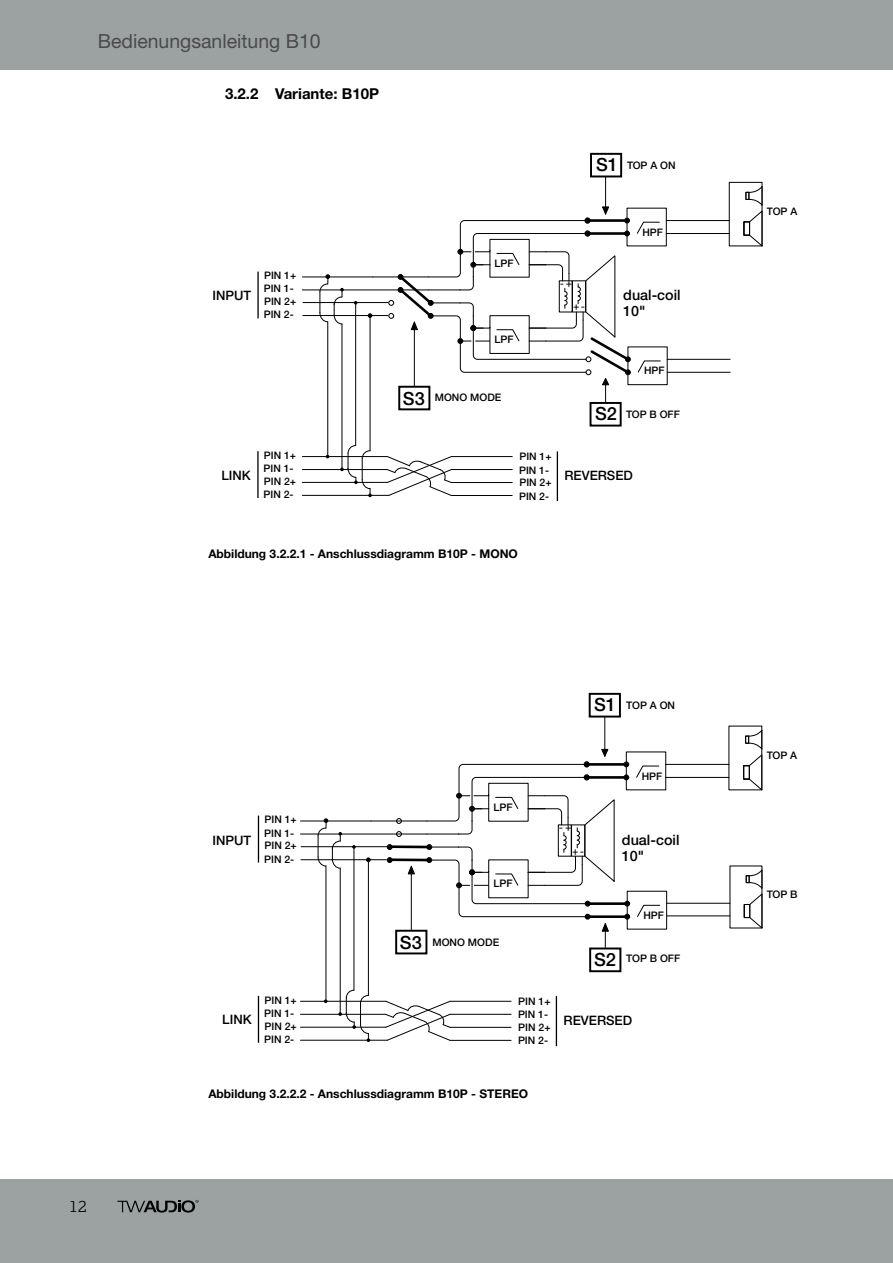
<style>
.page{position:relative;width:893px;height:1263px;background:#fff}
.page>*{position:absolute;margin:0;border:0;box-sizing:border-box;transform-origin:0 0}
.t1{font:19.5px "Helvetica Neue LT Std";color:#4a4a49}
.t2{font:700 18.15px "Helvetica";color:#000}
.t3{font:300 16.5px "Lexia";color:#000}
.t4{font:700 15px "Helvetica Neue LT Std";color:#000}
.t5{font:700 14.4px/16.4px "Helvetica";color:#000}
.t6{font:700 13.05px "Helvetica";color:#000}
.t7{font:700 12.9px "Helvetica";color:#000}
.t8{font:700 12px "Helvetica Neue LT Std";color:#000}
.t9{font:11.1px "Arial";color:#000}
.t10{font:700 10.35px "Helvetica";color:#000}
</style>
<div class="page">
<div style="left:0;top:0;width:893px;height:69px;background:#9ca1a2"></div>
<div style="left:0;top:1179px;width:893px;height:84px;background:#9ca1a2"></div>
<svg style="left:117px;top:1200px;width:81px;height:12px"></svg>
<hr style="left:257px;top:272px;width:2px;height:46px;background:#000">
<svg style="left:743px;top:186px;width:20px;height:61px"></svg>
<div style="left:729px;top:182px;width:33px;height:64px;border:1px solid #000"></div>
<hr style="left:666px;top:220px;width:63px;height:1px;background:#000">
<hr style="left:666px;top:233px;width:63px;height:1px;background:#000">
<hr style="left:302px;top:290px;width:126px;height:1px;background:#000">
<hr style="left:373px;top:277px;width:55px;height:1px;background:#000">
<hr style="left:302px;top:277px;width:71px;height:1px;background:#000">
<hr style="left:303px;top:302px;width:85px;height:1px;background:#000">
<hr style="left:303px;top:315px;width:85px;height:1px;background:#000">
<hr style="left:667px;top:359px;width:63px;height:1px;background:#000">
<hr style="left:667px;top:372px;width:63px;height:1px;background:#000">
<svg style="left:388px;top:206px;width:280px;height:197px"></svg>
<div style="left:398px;top:386px;width:32px;height:24px;border:2px solid #000"></div>
<hr style="left:257px;top:451px;width:2px;height:47px;background:#000">
<hr style="left:302px;top:456px;width:85px;height:1px;background:#000">
<hr style="left:302px;top:469px;width:85px;height:1px;background:#000">
<hr style="left:302px;top:482px;width:85px;height:1px;background:#000">
<hr style="left:302px;top:495px;width:87px;height:1px;background:#000">
<hr style="left:557px;top:451px;width:1px;height:50px;background:#000">
<hr style="left:451px;top:456px;width:61px;height:1px;background:#000">
<hr style="left:451px;top:469px;width:61px;height:1px;background:#000">
<hr style="left:451px;top:482px;width:61px;height:1px;background:#000">
<hr style="left:451px;top:495px;width:61px;height:1px;background:#000">
<hr style="left:327px;top:322px;width:1px;height:135px;background:#000">
<hr style="left:342px;top:324px;width:1px;height:145px;background:#000">
<hr style="left:355px;top:302px;width:1px;height:144px;background:#000">
<hr style="left:370px;top:316px;width:1px;height:135px;background:#000">
<svg style="left:368px;top:313px;width:4px;height:5px"></svg>
<svg style="left:319px;top:274px;width:25px;height:51px"></svg>
<svg style="left:340px;top:445px;width:32px;height:52px"></svg>
<svg style="left:386px;top:456px;width:66px;height:40px"></svg>
<hr style="left:605px;top:176px;width:1px;height:31px;background:#000">
<div style="left:590px;top:402px;width:32px;height:25px;border:2px solid #000"></div>
<div style="left:590px;top:153px;width:32px;height:24px;border:2px solid #000"></div>
<svg style="left:744px;top:869px;width:19px;height:60px"></svg>
<div style="left:730px;top:866px;width:32px;height:62px;border:1px solid #000"></div>
<hr style="left:667px;top:903px;width:63px;height:1px;background:#000">
<hr style="left:667px;top:915px;width:63px;height:1px;background:#000">
<hr style="left:258px;top:815px;width:1px;height:47px;background:#000">
<svg style="left:743px;top:729px;width:20px;height:62px"></svg>
<div style="left:729px;top:726px;width:33px;height:64px;border:1px solid #000"></div>
<hr style="left:666px;top:764px;width:63px;height:1px;background:#000">
<hr style="left:666px;top:777px;width:63px;height:1px;background:#000">
<hr style="left:300px;top:834px;width:127px;height:1px;background:#000">
<hr style="left:371px;top:821px;width:56px;height:1px;background:#000">
<hr style="left:300px;top:821px;width:71px;height:1px;background:#000">
<hr style="left:301px;top:846px;width:86px;height:1px;background:#000">
<hr style="left:301px;top:859px;width:85px;height:1px;background:#000">
<hr style="left:390px;top:845px;width:39px;height:3px;background:#000">
<svg style="left:396px;top:818px;width:6px;height:6px"></svg>
<svg style="left:396px;top:831px;width:6px;height:6px"></svg>
<hr style="left:411px;top:874px;width:1px;height:57px;background:#000">
<svg style="left:407px;top:865px;width:8px;height:9px"></svg>
<hr style="left:390px;top:858px;width:39px;height:3px;background:#000">
<svg style="left:624px;top:751px;width:42px;height:39px"></svg>
<hr style="left:587px;top:763px;width:37px;height:3px;background:#000">
<hr style="left:587px;top:776px;width:39px;height:3px;background:#000">
<hr style="left:588px;top:902px;width:39px;height:3px;background:#000">
<hr style="left:588px;top:915px;width:39px;height:3px;background:#000">
<svg style="left:387px;top:844px;width:5px;height:6px"></svg>
<svg style="left:387px;top:857px;width:5px;height:6px"></svg>
<svg style="left:624px;top:890px;width:43px;height:40px"></svg>
<hr style="left:258px;top:996px;width:1px;height:47px;background:#000">
<hr style="left:300px;top:1001px;width:86px;height:1px;background:#000">
<hr style="left:300px;top:1014px;width:85px;height:1px;background:#000">
<hr style="left:300px;top:1027px;width:86px;height:1px;background:#000">
<hr style="left:300px;top:1040px;width:87px;height:1px;background:#000">
<hr style="left:556px;top:996px;width:1px;height:50px;background:#000">
<hr style="left:450px;top:1001px;width:61px;height:1px;background:#000">
<hr style="left:450px;top:1014px;width:61px;height:1px;background:#000">
<hr style="left:450px;top:1027px;width:61px;height:1px;background:#000">
<hr style="left:450px;top:1040px;width:61px;height:1px;background:#000">
<hr style="left:326px;top:866px;width:1px;height:135px;background:#000">
<hr style="left:340px;top:868px;width:1px;height:146px;background:#000">
<hr style="left:354px;top:846px;width:1px;height:144px;background:#000">
<hr style="left:368px;top:860px;width:1px;height:135px;background:#000">
<svg style="left:366px;top:858px;width:5px;height:4px"></svg>
<svg style="left:352px;top:845px;width:4px;height:4px"></svg>
<svg style="left:317px;top:818px;width:25px;height:51px"></svg>
<svg style="left:338px;top:989px;width:32px;height:53px"></svg>
<svg style="left:385px;top:1000px;width:66px;height:41px"></svg>
<svg style="left:426px;top:749px;width:189px;height:198px"></svg>
<hr style="left:604px;top:716px;width:1px;height:33px;background:#000">
<div style="left:395px;top:930px;width:32px;height:24px;border:2px solid #000"></div>
<div style="left:589px;top:693px;width:32px;height:24px;border:2px solid #000"></div>
<div style="left:589px;top:947px;width:32px;height:25px;border:2px solid #000"></div>
<h1 class="t1" style="left:98px;top:29px;width:224px">Bedienungsanleitung B10</h1>
<h3 class="t4" style="left:225px;top:84px;width:155px">3.2.2 Variante: B10P</h3>
<p class="t7" style="left:213px;top:288px;width:40px">INPUT</p>
<p class="t10" style="left:264px;top:269px;width:34px">PIN 1+</p>
<p class="t10" style="left:264px;top:308px;width:31px">PIN 2-</p>
<p class="t10" style="left:264px;top:282px;width:31px">PIN 1-</p>
<p class="t10" style="left:264px;top:295px;width:34px">PIN 2+</p>
<p class="t10" style="left:495px;top:257px;width:21px">LPF</p>
<p class="t10" style="left:495px;top:333px;width:21px">LPF</p>
<h2 class="t2" style="left:403px;top:387px;width:23px">S3</h2>
<p class="t10" style="left:435px;top:391px;width:68px">MONO MODE</p>
<h2 class="t2" style="left:596px;top:154px;width:23px">S1</h2>
<p class="t10" style="left:627px;top:159px;width:50px">TOP A ON</p>
<p class="t9" style="left:560px;top:277px;width:14px">-+</p>
<p class="t9" style="left:573px;top:300px;width:13px">+-</p>
<p class="t10" style="left:642px;top:226px;width:22px">HPF</p>
<h3 class="t5" style="left:623px;top:287px;width:59px">dual-coil<br>10"</h3>
<p class="t10" style="left:644px;top:364px;width:22px">HPF</p>
<h2 class="t2" style="left:595px;top:403px;width:23px">S2</h2>
<p class="t10" style="left:626px;top:408px;width:55px">TOP B OFF</p>
<p class="t10" style="left:264px;top:449px;width:34px">PIN 1+</p>
<p class="t10" style="left:264px;top:488px;width:31px">PIN 2-</p>
<p class="t10" style="left:519px;top:450px;width:34px">PIN 1+</p>
<p class="t10" style="left:519px;top:489px;width:31px">PIN 2-</p>
<p class="t10" style="left:264px;top:462px;width:31px">PIN 1-</p>
<p class="t10" style="left:519px;top:464px;width:31px">PIN 1-</p>
<p class="t7" style="left:221px;top:467px;width:31px">LINK</p>
<p class="t7" style="left:564px;top:467px;width:70px">REVERSED</p>
<p class="t10" style="left:264px;top:475px;width:34px">PIN 2+</p>
<p class="t10" style="left:519px;top:476px;width:34px">PIN 2+</p>
<p class="t8" style="left:208px;top:546px;width:311px">Abbildung 3.2.2.1 - Anschlussdiagramm B10P - MONO</p>
<h3 class="t3" style="left:69px;top:1196px;width:19px">12</h3>
<p class="t6" style="left:213px;top:832px;width:40px">INPUT</p>
<p class="t10" style="left:265px;top:813px;width:34px">PIN 1+</p>
<p class="t10" style="left:264px;top:852px;width:32px">PIN 2-</p>
<p class="t10" style="left:264px;top:826px;width:32px">PIN 1-</p>
<p class="t10" style="left:265px;top:839px;width:34px">PIN 2+</p>
<p class="t10" style="left:493px;top:801px;width:21px">LPF</p>
<p class="t10" style="left:493px;top:877px;width:21px">LPF</p>
<h2 class="t2" style="left:400px;top:931px;width:23px">S3</h2>
<p class="t10" style="left:432px;top:936px;width:68px">MONO MODE</p>
<h2 class="t2" style="left:594px;top:694px;width:23px">S1</h2>
<p class="t10" style="left:626px;top:699px;width:50px">TOP A ON</p>
<p class="t9" style="left:559px;top:821px;width:14px">-+</p>
<p class="t9" style="left:572px;top:844px;width:13px">+-</p>
<p class="t10" style="left:642px;top:769px;width:22px">HPF</p>
<h3 class="t5" style="left:622px;top:831px;width:59px;line-height:15.9px">dual-coil<br>10"</h3>
<p class="t10" style="left:643px;top:909px;width:22px">HPF</p>
<h2 class="t2" style="left:594px;top:949px;width:23px">S2</h2>
<p class="t10" style="left:626px;top:952px;width:56px">TOP B OFF</p>
<p class="t10" style="left:265px;top:993px;width:34px">PIN 1+</p>
<p class="t10" style="left:264px;top:1033px;width:32px">PIN 2-</p>
<p class="t10" style="left:518px;top:995px;width:34px">PIN 1+</p>
<p class="t10" style="left:518px;top:1034px;width:32px">PIN 2-</p>
<p class="t10" style="left:264px;top:1007px;width:32px">PIN 1-</p>
<p class="t10" style="left:518px;top:1008px;width:32px">PIN 1-</p>
<p class="t6" style="left:222px;top:1012px;width:31px">LINK</p>
<p class="t6" style="left:563px;top:1012px;width:70px">REVERSED</p>
<p class="t10" style="left:265px;top:1019px;width:34px">PIN 2+</p>
<p class="t10" style="left:518px;top:1021px;width:34px">PIN 2+</p>
<p class="t8" style="left:208px;top:1086px;width:321px">Abbildung 3.2.2.2 - Anschlussdiagramm B10P - STEREO</p>
<p class="t10" style="left:767px;top:205px;width:32px">TOP A</p>
<p class="t10" style="left:767px;top:749px;width:32px">TOP A</p>
<p class="t10" style="left:767px;top:888px;width:32px">TOP B</p>
</div>
